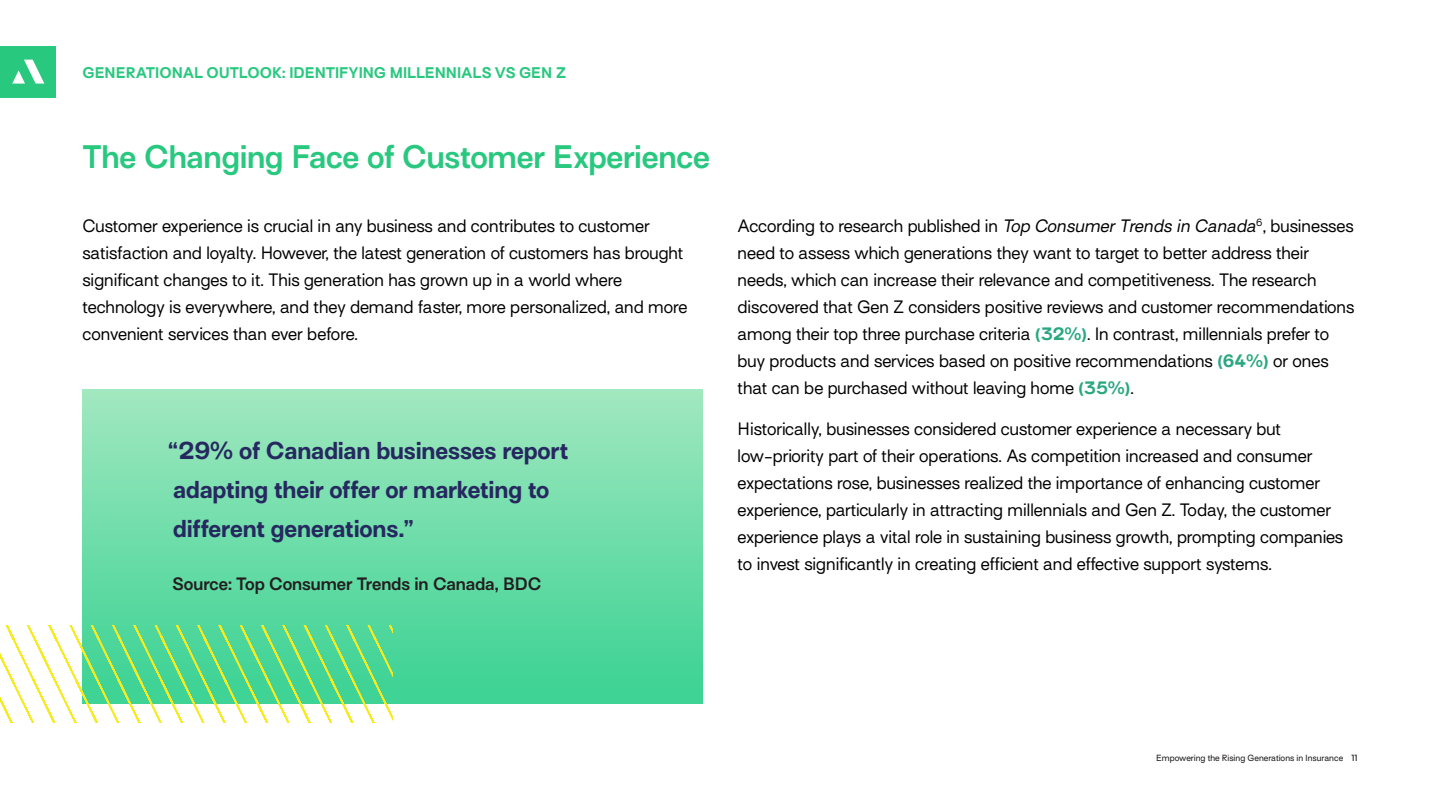
<style>
.page{position:relative;width:1440px;height:810px;background:#fff}
.page>*{position:absolute;margin:0;border:0;box-sizing:border-box;transform-origin:0 0}
.t1{font:600 30px "Surt";letter-spacing:-.01em;color:#29c87f}
.t2{font:700 22.5px/39px "Surt";letter-spacing:-.01em;color:#262860}
.t3{font:300 16.5px/27px "Surt";color:#000}
.t4{font:600 16.5px "Surt";letter-spacing:-.005em;color:#231f20}
.t5{font:700 14.25px "Surt";color:#29c87f}
.t6{font:8.25px "Surt";color:#231f20}
.s1{font-style:italic}
.s2{font-weight:700;color:#29a77f}
.s3{color:#000}
</style>
<div class="page">
<div style="left:82px;top:389px;width:620px;height:315px;background:linear-gradient(to bottom,#a1e8bf,#38d292)"></div>
<div style="left:0;top:46px;width:56px;height:52px;background:#29c87f"></div>
<svg style="left:12px;top:60px;width:32px;height:24px"></svg>
<svg style="left:0;top:625px;width:392px;height:98px"></svg>
<p class="t5" style="left:82px;top:64px;width:485px">GENERATIONAL OUTLOOK: IDENTIFYING MILLENNIALS VS GEN Z</p>
<h1 class="t1" style="left:82px;top:137px;width:629px">The Changing Face of Customer Experience</h1>
<p class="t3" style="left:82px;top:214px;width:607px">Customer experience is crucial in any business and contributes to customer satisfaction and loyalty. However, the latest generation of customers has brought significant changes to it. This generation has grown up in a world where technology is everywhere, and they demand faster, more personalized, and more convenient services than ever before.</p>
<h2 class="t2" style="left:168px;top:433px;width:402px">“29% of Canadian businesses report adapting their offer or marketing to different generations.”</h2>
<p class="t4" style="left:173px;top:573px;width:370px">Source: Top Consumer Trends in Canada, BDC</p>
<p class="t3" style="left:738px;top:214px;width:618px">According to research published in <span class="s1">Top Consumer Trends in Canada</span><sup>6</sup>, businesses need to assess which generations they want to target to better address their needs, which can increase their relevance and competitiveness. The research discovered that Gen Z considers positive reviews and customer recommendations among their top three purchase criteria <span class="s2">(32%)</span>. In contrast, millennials prefer to buy products and services based on positive recommendations <span class="s2">(64%)</span> or ones that can be purchased without leaving home <span class="s2">(35%)</span>.</p>
<p class="t3" style="left:738px;top:418px;width:607px">Historically, businesses considered customer experience a necessary but low-priority part of their operations. As competition increased and consumer expectations rose, businesses realized the importance of enhancing customer experience, particularly in attracting millennials and Gen Z. Today, the customer experience plays a vital role in sustaining business growth, prompting companies to invest significantly in creating efficient and effective support systems.</p>
<p class="t6" style="left:1156px;top:752px;width:203px">Empowering the Rising Generations in Insurance <span class="s3">11</span></p>
</div>
